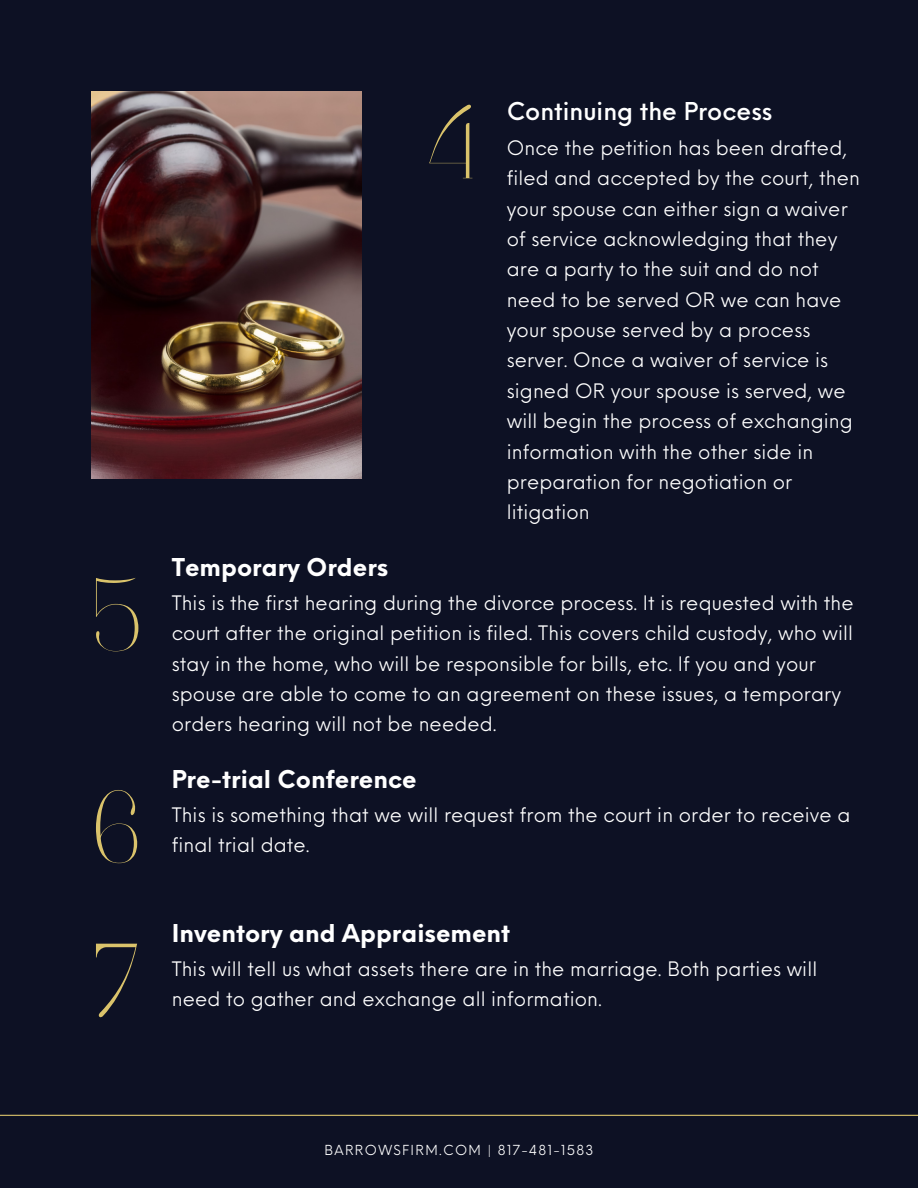
<style>
.page{position:relative;width:918px;height:1188px;background:#0d1124}
.page>*{position:absolute;margin:0;border:0;box-sizing:border-box;transform-origin:0 0}
.t1{font:104.1px "Joliet";color:#dac36b}
.t2{font:700 24px "Neue Einstellung";color:#fff}
.t3{font:500 24px "Neue Einstellung";color:#fff}
.t4{font:19.5px/30.3px "Neue Einstellung";letter-spacing:.005em;color:#fff}
.t5{font:13.5px "Neue Einstellung";letter-spacing:.1em;color:#fff}
</style>
<div class="page">
<img style="left:92px;top:92px;width:270px;height:387px">
<hr style="left:0;top:1115px;width:918px;height:1px;background:#dac36b">
<p class="t1" style="left:92px;top:550px;width:52px">5</p>
<p class="t1" style="left:92px;top:762px;width:51px">6</p>
<p class="t1" style="left:92px;top:916px;width:51px">7</p>
<p class="t1" style="left:425px;top:78px;width:53px">4</p>
<p class="t3" style="left:507px;top:90px;width:267px">Continuing the Process</p>
<p class="t4" style="left:507px;top:131px;width:355px">Once the petition has been drafted, filed and accepted by the court, then your spouse can either sign a waiver of service acknowledging that they are a party to the suit and do not need to be served OR we can have your spouse served by a process server. Once a waiver of service is signed OR your spouse is served, we will begin the process of exchanging information with the other side in preparation for negotiation or litigation</p>
<p class="t2" style="left:172px;top:545px;width:218px">Temporary Orders</p>
<p class="t4" style="left:172px;top:586px;width:684px">This is the first hearing during the divorce process. It is requested with the court after the original petition is filed. This covers child custody, who will stay in the home, who will be responsible for bills, etc. If you and your spouse are able to come to an agreement on these issues, a temporary orders hearing will not be needed.</p>
<p class="t2" style="left:172px;top:757px;width:246px">Pre-trial Conference</p>
<p class="t4" style="left:172px;top:798px;width:680px">This is something that we will request from the court in order to receive a final trial date.</p>
<p class="t2" style="left:172px;top:911px;width:340px">Inventory and Appraisement</p>
<p class="t4" style="left:172px;top:951px;width:647px">This will tell us what assets there are in the marriage. Both parties will</p>
<p class="t4" style="left:172px;top:982px;width:432px">need to gather and exchange all information.</p>
<p class="t5" style="left:324px;top:1138px;width:271px">BARROWSFIRM.COM | 817-481-1583</p>
</div>
